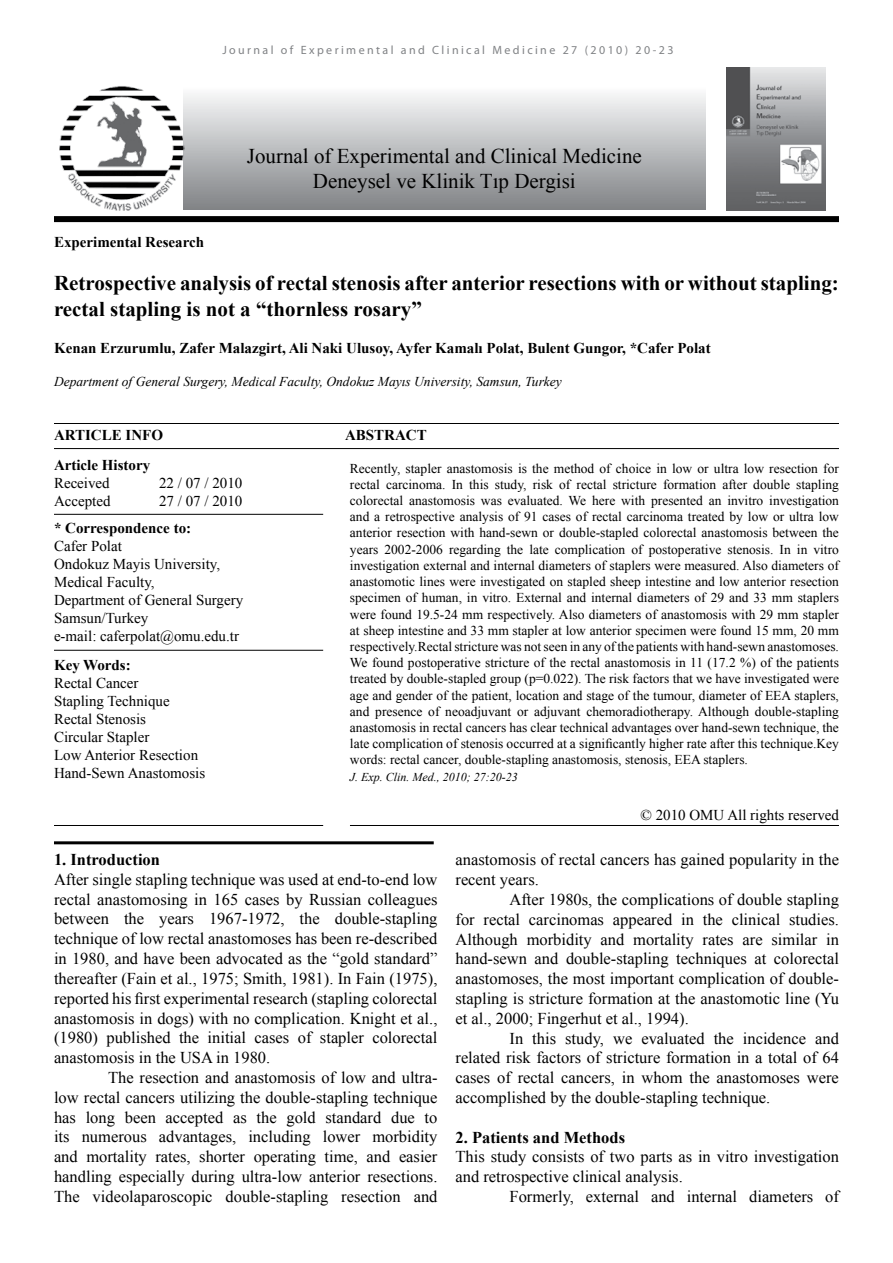
<style>
.page{position:relative;width:893px;height:1263px;background:#fff}
.page>*{position:absolute;margin:0;border:0;box-sizing:border-box;transform-origin:0 0}
.t1{font:700 21px/25.2px "Times New Roman";color:#000}
.t2{font:21px/25.2px "Times New Roman";color:#000;text-align:center}
.t3{font:16.5px/19.8px "Times New Roman";color:#000;text-align:justify}
.t4{font:700 16.5px "Times New Roman";color:#000}
.t5{font:15px/18px "Times New Roman";color:#000}
.t6{font:700 15px "Times New Roman";color:#000}
.t7{font:13.5px/16.2px "Times New Roman";color:#000;text-align:justify}
.t8{font:italic 13.5px "Times New Roman";color:#000}
.t9{font:12px "Myriad Pro";letter-spacing:.2em;color:#808285}
.t10{font:italic 12px "Times New Roman";color:#000}
</style>
<div class="page">
<div style="left:184px;top:58px;width:521px;height:151px;background:linear-gradient(to bottom,#fff,#83868a)"></div>
<div style="left:54px;top:216px;width:785px;height:6px;background:#000"></div>
<img style="left:727px;top:67px;width:98px;height:144px">
<img style="left:59px;top:86px;width:125px;height:125px">
<hr style="left:54px;top:423px;width:785px;height:1px;background:#000">
<hr style="left:54px;top:448px;width:785px;height:1px;background:#000">
<hr style="left:54px;top:514px;width:269px;height:1px;background:#000">
<hr style="left:54px;top:650px;width:269px;height:1px;background:#000">
<hr style="left:54px;top:825px;width:269px;height:1px;background:#000">
<hr style="left:54px;top:841px;width:380px;height:3px;background:#000">
<hr style="left:350px;top:825px;width:489px;height:1px;background:#000">
<p class="t9" style="left:222px;top:43px;width:453px">Journal of Experimental and Clinical Medicine 27 (2010) 20-23</p>
<p class="t2" style="left:247px;top:143px;width:396px">Journal of Experimental and Clinical Medicine<br>Deneysel ve Klinik Tıp Dergisi</p>
<p class="t6" style="left:54px;top:232px;width:152px">Experimental Research</p>
<p class="t1" style="left:54px;top:270px;width:786px">Retrospective analysis of rectal stenosis after anterior resections with or without stapling: rectal stapling is not a “thornless rosary”</p>
<p class="t6" style="left:54px;top:338px;width:658px">Kenan Erzurumlu, Zafer Malazgirt, Ali Naki Ulusoy, Ayfer Kamalı Polat, Bulent Gungor, *Cafer Polat</p>
<p class="t8" style="left:54px;top:372px;width:509px">Department of General Surgery, Medical Faculty, Ondokuz Mayıs University, Samsun, Turkey</p>
<p class="t6" style="left:54px;top:425px;width:111px">ARTICLE INFO</p>
<p class="t6" style="left:345px;top:425px;width:83px">ABSTRACT</p>
<p class="t6" style="left:54px;top:454px;width:98px">Article History</p>
<p class="t5" style="left:54px;top:474px;width:57px">Received</p>
<p class="t5" style="left:159px;top:474px;width:85px">22 / 07 / 2010</p>
<p class="t5" style="left:54px;top:492px;width:58px">Accepted</p>
<p class="t5" style="left:159px;top:492px;width:85px">27 / 07 / 2010</p>
<p class="t6" style="left:54px;top:518px;width:139px">* Correspondence to:</p>
<p class="t5" style="left:54px;top:537px;width:191px">Cafer Polat<br>Ondokuz Mayis University,<br>Medical Faculty,<br>Department of General Surgery<br>Samsun/Turkey<br>e-mail: caferpolat@omu.edu.tr</p>
<p class="t6" style="left:54px;top:655px;width:78px">Key Words:</p>
<p class="t5" style="left:54px;top:674px;width:153px">Rectal Cancer<br>Stapling Technique<br>Rectal Stenosis<br>Circular Stapler<br>Low Anterior Resection<br>Hand-Sewn Anastomosis</p>
<p class="t7" style="left:350px;top:460px;width:491px">Recently, stapler anastomosis is the method of choice in low or ultra low resection for rectal carcinoma. In this study, risk of rectal stricture formation after double stapling colorectal anastomosis was evaluated. We here with presented an invitro investigation and a retrospective analysis of 91 cases of rectal carcinoma treated by low or ultra low anterior resection with hand-sewn or double-stapled colorectal anastomosis between the years 2002-2006 regarding the late complication of postoperative stenosis. In in vitro investigation external and internal diameters of staplers were measured. Also diameters of anastomotic lines were investigated on stapled sheep intestine and low anterior resection specimen of human, in vitro. External and internal diameters of 29 and 33 mm staplers were found 19.5-24 mm respectively. Also diameters of anastomosis with 29 mm stapler at sheep intestine and 33 mm stapler at low anterior specimen were found 15 mm, 20 mm respectively.Rectal stricture was not seen in any of the patients with hand-sewn anastomoses.<br>We found postoperative stricture of the rectal anastomosis in 11 (17.2 %) of the patients treated by double-stapled group (p=0.022). The risk factors that we have investigated were age and gender of the patient, location and stage of the tumour, diameter of EEA staplers, and presence of neoadjuvant or adjuvant chemoradiotherapy. Although double-stapling anastomosis in rectal cancers has clear technical advantages over hand-sewn technique, the late complication of stenosis occurred at a significantly higher rate after this technique.Key words: rectal cancer, double-stapling anastomosis, stenosis, EEA staplers.</p>
<p class="t10" style="left:350px;top:768px;width:169px">J. Exp. Clin. Med., 2010; 27:20-23</p>
<p class="t5" style="left:640px;top:805px;width:200px">© 2010 OMU All rights reserved</p>
<p class="t4" style="left:54px;top:848px;width:108px">1. Introduction</p>
<p class="t3" style="left:54px;top:869px;width:385px">After single stapling technique was used at end-to-end low rectal anastomosing in 165 cases by Russian colleagues between the years 1967-1972, the double-stapling technique of low rectal anastomoses has been re-described in 1980, and have been advocated as the “gold standard” thereafter (Fain et al., 1975; Smith, 1981). In Fain (1975), reported his first experimental research (stapling colorectal anastomosis in dogs) with no complication. Knight et al., (1980) published the initial cases of stapler colorectal anastomosis in the USA in 1980.</p>
<p class="t3" style="left:54px;top:1067px;width:385px;text-indent:54px">The resection and anastomosis of low and ultra&shy;low rectal cancers utilizing the double-stapling technique has long been accepted as the gold standard due to its numerous advantages, including lower morbidity and mortality rates, shorter operating time, and easier handling especially during ultra-low anterior resections.<br>The videolaparoscopic double-stapling resection and</p>
<p class="t3" style="left:455px;top:850px;width:385px">anastomosis of rectal cancers has gained popularity in the recent years.</p>
<p class="t3" style="left:455px;top:889px;width:385px;text-indent:54px">After 1980s, the complications of double stapling for rectal carcinomas appeared in the clinical studies.<br>Although morbidity and mortality rates are similar in hand-sewn and double-stapling techniques at colorectal anastomoses, the most important complication of double&shy;stapling is stricture formation at the anastomotic line (Yu et al., 2000; Fingerhut et al., 1994).</p>
<p class="t3" style="left:455px;top:1028px;width:385px;text-indent:54px">In this study, we evaluated the incidence and related risk factors of stricture formation in a total of 64 cases of rectal cancers, in whom the anastomoses were accomplished by the double-stapling technique.</p>
<p class="t4" style="left:455px;top:1126px;width:171px">2. Patients and Methods</p>
<p class="t3" style="left:455px;top:1147px;width:385px">This study consists of two parts as in vitro investigation and retrospective clinical analysis.</p>
<p class="t3" style="left:509px;top:1186px;width:331px">Formerly, external and internal diameters of</p>
</div>
